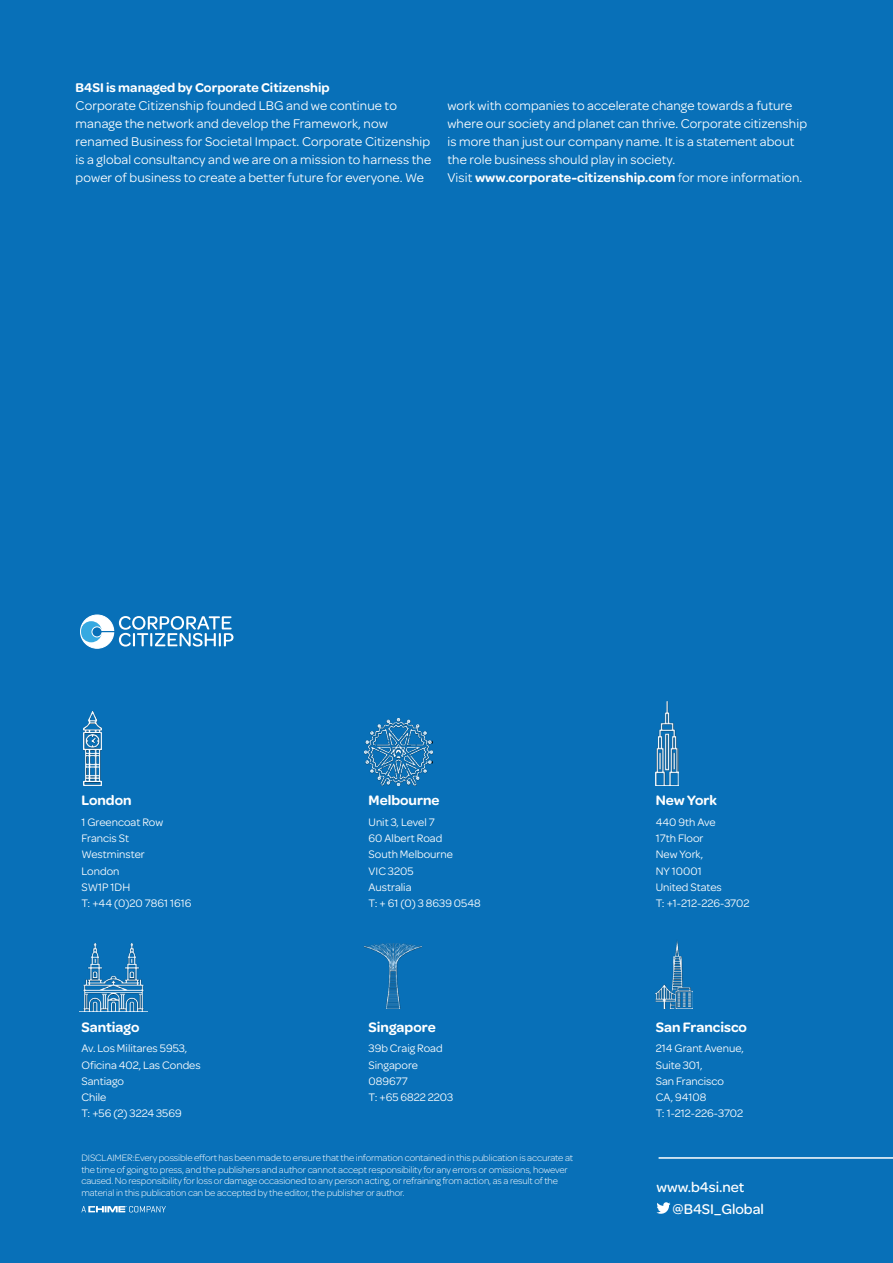
<style>
.page{position:relative;width:893px;height:1263px;background:#0870b8}
.page>*{position:absolute;margin:0;border:0;box-sizing:border-box;transform-origin:0 0}
.t1{font:500 15px/21.9px "Omnes";color:#fff}
.t2{font:600 14.55px "Omnes";color:#fff}
.t3{font:13.5px/18px "Omnes";letter-spacing:.01em;color:#fff}
.t4{font:600 13.5px "Omnes";color:#fff}
.t5{font:11.55px/16.2px "Omnes";color:#fff}
.t6{font:300 9.9px/11.9px "Omnes";letter-spacing:-.01em;color:#fff}
.s1{font-weight:600}
</style>
<div class="page">
<svg style="left:81px;top:1206px;width:85px;height:6px"></svg>
<svg style="left:80px;top:615px;width:153px;height:33px"></svg>
<svg style="left:656px;top:1202px;width:14px;height:12px"></svg>
<hr style="left:659px;top:1157px;width:234px;height:2px;background:#fff">
<img style="left:84px;top:711px;width:18px;height:75px">
<img style="left:656px;top:702px;width:22px;height:84px">
<img style="left:656px;top:941px;width:36px;height:67px">
<img style="left:365px;top:944px;width:57px;height:64px">
<img style="left:83px;top:944px;width:61px;height:67px">
<img style="left:365px;top:718px;width:67px;height:68px">
<p class="t4" style="left:76px;top:80px;width:256px">B4SI is managed by Corporate Citizenship</p>
<p class="t3" style="left:76px;top:97px;width:357px">Corporate Citizenship founded LBG and we continue to manage the network and develop the Framework, now renamed Business for Societal Impact. Corporate Citizenship is a global consultancy and we are on a mission to harness the power of business to create a better future for everyone. We</p>
<p class="t3" style="left:447px;top:96px;width:361px">work with companies to accelerate change towards a future where our society and planet can thrive. Corporate citizenship is more than just our company name. It is a statement about the role business should play in society.<br>Visit <span class="s1">www.corporate-citizenship.com</span> for more information.</p>
<p class="t2" style="left:81px;top:792px;width:52px">London</p>
<p class="t5" style="left:81px;top:814px;width:111px">1 Greencoat Row<br>Francis St<br>Westminster<br>London<br>SW1P 1DH<br>T: +44 (0)20 7861 1616</p>
<p class="t2" style="left:81px;top:1019px;width:60px">Santiago</p>
<p class="t5" style="left:81px;top:1040px;width:121px">Av. Los Militares 5953,<br>Oficina 402, Las Condes<br>Santiago<br>Chile<br>T: +56 (2) 3224 3569</p>
<p class="t2" style="left:369px;top:792px;width:73px">Melbourne</p>
<p class="t5" style="left:369px;top:814px;width:114px">Unit 3, Level 7<br>60 Albert Road<br>South Melbourne<br>VIC 3205<br>Australia<br>T: + 61 (0) 3 8639 0548</p>
<p class="t2" style="left:369px;top:1019px;width:69px">Singapore</p>
<p class="t5" style="left:369px;top:1040px;width:86px">39b Craig Road<br>Singapore<br>089677<br>T: +65 6822 2203</p>
<p class="t6" style="left:81px;top:1151px;width:493px">DISCLAIMER:Every possible effort has been made to ensure that the information contained in this publication is accurate at the time of going to press, and the publishers and author cannot accept responsibility for any errors or omissions, however caused. No responsibility for loss or damage occasioned to any person acting, or refraining from action, as a result of the material in this publication can be accepted by the editor, the publisher or author.</p>
<p class="t2" style="left:656px;top:792px;width:63px">New York</p>
<p class="t5" style="left:656px;top:814px;width:95px">440 9th Ave<br>17th Floor<br>New York,<br>NY 10001<br>United States<br>T: +1-212-226-3702</p>
<p class="t2" style="left:656px;top:1019px;width:93px">San Francisco</p>
<p class="t5" style="left:656px;top:1040px;width:90px">214 Grant Avenue,<br>Suite 301,<br>San Francisco<br>CA, 94108<br>T: 1-212-226-3702</p>
<p class="t1" style="left:673px;top:1176px;width:93px;text-indent:-16px">www.b4si.net @B4SI_Global</p>
</div>
